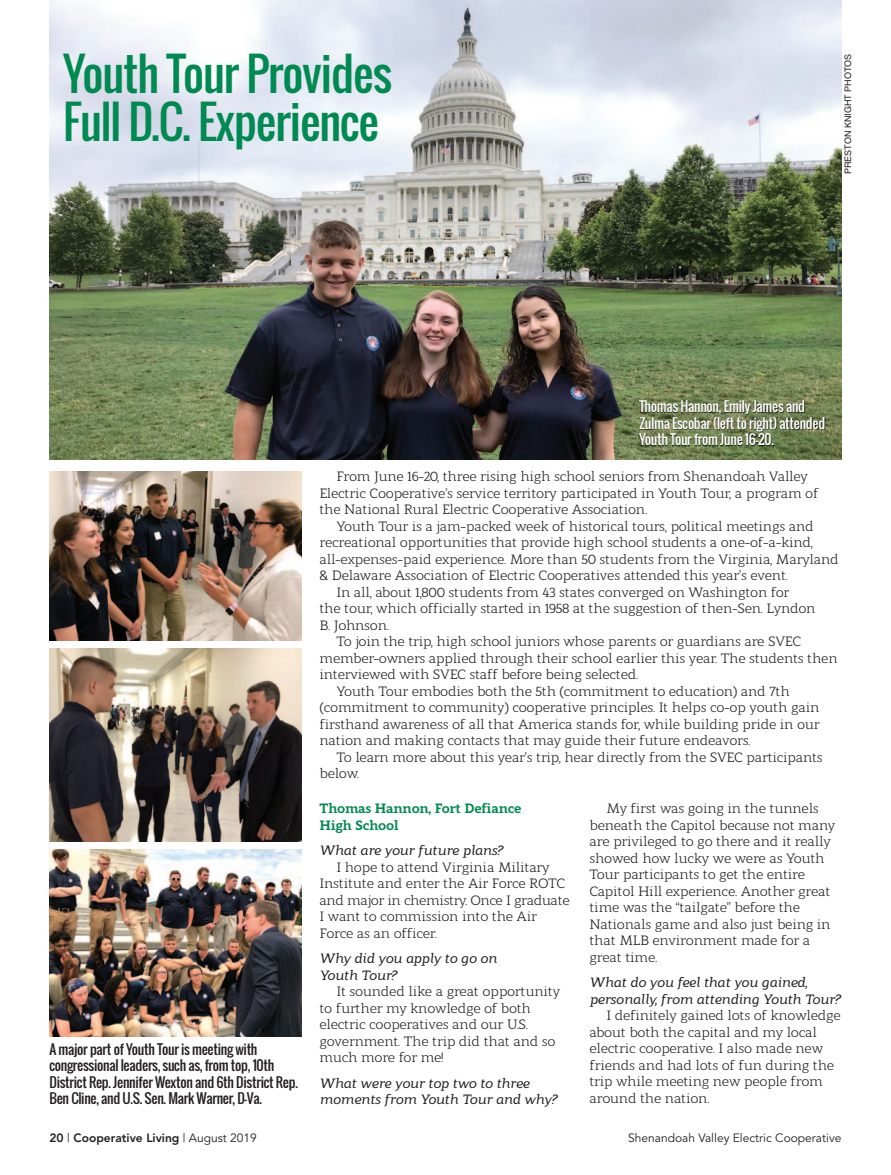
<style>
.page{position:relative;width:891px;height:1175px;background:#fff}
.page>*{position:absolute;margin:0;border:0;box-sizing:border-box;transform-origin:0 0}
.t1{font:45px "Oswald";letter-spacing:-.02em;color:#008a52}
.t2{font:13.5px/16.5px "Modum";letter-spacing:-.025em;color:#231f20}
.t3{font:italic 500 13.5px/16.5px "Modum";letter-spacing:-.025em;color:#231f20}
.t4{font:13.5px/16.5px "Oswald";letter-spacing:-.02em;color:#231f20}
.t5{font:13.5px/16.5px "Oswald";letter-spacing:-.02em;color:#fff}
.t6{font:800 13.5px/16.5px "Modum";letter-spacing:-.025em;color:#008a52}
.t7{font:12px "Avenir";color:#231f20}
.t8{font:800 12px "Avenir";color:#231f20}
.t9{font:9px "Helvetica";color:#231f20}
.s1{font-weight:400}
</style>
<div class="page">
<img style="left:50px;top:0;width:792px;height:459px">
<img style="left:50px;top:648px;width:252px;height:194px">
<img style="left:50px;top:471px;width:252px;height:169px">
<img style="left:50px;top:849px;width:252px;height:187px">
<img style="left:634px;top:392px;width:208px;height:68px">
<p class="t1" style="left:63px;top:53px;width:330px">Youth Tour Provides</p>
<p class="t1" style="left:63px;top:101px;width:317px">Full D.C. Experience</p>
<p class="t9" style="left:845px;top:174px;width:122px;rotate:-90deg">PRESTON KNIGHT PHOTOS</p>
<p class="t5" style="left:639px;top:399px;width:188px">Thomas Hannon, Emily James and<br>Zulma Escobar (left to right) attended<br>Youth Tour from June 16-20.</p>
<p class="t4" style="left:50px;top:1041px;width:250px">A major part of Youth Tour is meeting with congressional leaders, such as, from top, 10th District Rep. Jennifer Wexton and 6th District Rep.<br>Ben Cline, and U.S. Sen. Mark Warner, D-Va.</p>
<p class="t2" style="left:320px;top:469px;width:501px;text-indent:17px">From June 16-20, three rising high school seniors from Shenandoah Valley<br>Electric Cooperative’s service territory participated in Youth Tour, a program of the National Rural Electric Cooperative Association.</p>
<p class="t2" style="left:320px;top:519px;width:521px;text-indent:17px">Youth Tour is a jam-packed week of historical tours, political meetings and recreational opportunities that provide high school students a one-of-a-kind, all-expenses-paid experience. More than 50 students from the Virginia, Maryland &amp; Delaware Association of Electric Cooperatives attended this year’s event.</p>
<p class="t2" style="left:320px;top:585px;width:498px;text-indent:17px">In all, about 1,800 students from 43 states converged on Washington for<br>the tour, which officially started in 1958 at the suggestion of then-Sen. Lyndon<br>B. Johnson.</p>
<p class="t2" style="left:320px;top:634px;width:520px;text-indent:17px">To join the trip, high school juniors whose parents or guardians are SVEC member-owners applied through their school earlier this year. The students then interviewed with SVEC staff before being selected.</p>
<p class="t2" style="left:320px;top:684px;width:502px;text-indent:17px">Youth Tour embodies both the 5th (commitment to education) and 7th (commitment to community) cooperative principles. It helps co-op youth gain firsthand awareness of all that America stands for, while building pride in our nation and making contacts that may guide their future endeavors.</p>
<p class="t2" style="left:320px;top:750px;width:505px;text-indent:17px">To learn more about this year’s trip, hear directly from the SVEC participants below.</p>
<p class="t6" style="left:320px;top:801px;width:204px">Thomas Hannon, Fort Defiance<br>High School</p>
<p class="t3" style="left:320px;top:842px;width:185px">What are your future plans?</p>
<p class="t2" style="left:320px;top:860px;width:252px;text-indent:17px">I hope to attend Virginia Military<br>Institute and enter the Air Force ROTC and major in chemistry. Once I graduate<br>I want to commission into the Air<br>Force as an officer.</p>
<p class="t3" style="left:320px;top:950px;width:179px">Why did you apply to go on<br>Youth Tour?</p>
<p class="t2" style="left:320px;top:984px;width:242px;text-indent:17px">It sounded like a great opportunity to further my knowledge of both electric cooperatives and our U.S. government. The trip did that and so much more for me!</p>
<p class="t3" style="left:320px;top:1075px;width:240px">What were your top two to three moments from Youth Tour and why?</p>
<p class="t2" style="left:590px;top:801px;width:248px;text-indent:17px">My first was going in the tunnels beneath the Capitol because not many are privileged to go there and it really showed how lucky we were as Youth<br>Tour participants to get the entire<br>Capitol Hill experience. Another great time was the “tailgate” before the<br>Nationals game and also just being in that MLB environment made for a great time.</p>
<p class="t3" style="left:590px;top:974px;width:253px">What do you feel that you gained, personally, from attending Youth Tour?</p>
<p class="t2" style="left:590px;top:1008px;width:253px;text-indent:17px">I definitely gained lots of knowledge about both the capital and my local electric cooperative. I also made new friends and had lots of fun during the trip while meeting new people from around the nation.</p>
<p class="t8" style="left:50px;top:1132px;width:209px">20 <span class="s1">|</span> Cooperative Living <span class="s1">| August 2019</span></p>
<p class="t7" style="left:628px;top:1132px;width:215px">Shenandoah Valley Electric Cooperative</p>
</div>
